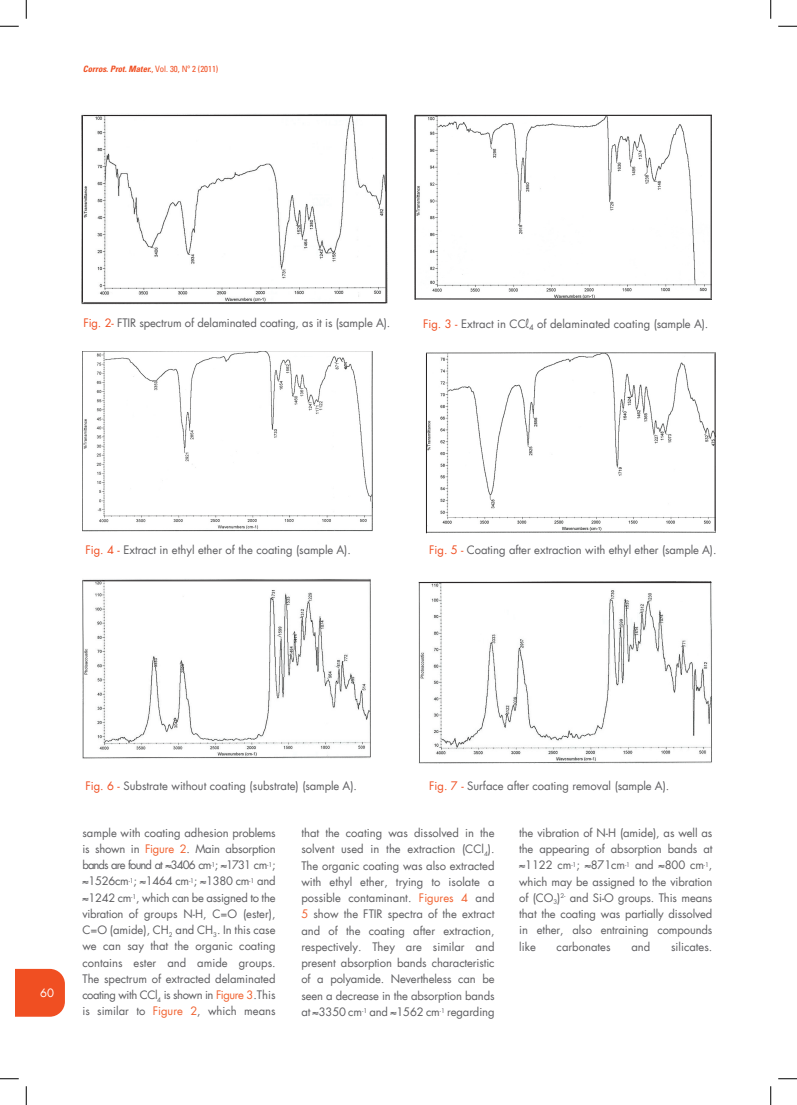
<style>
.page{position:relative;width:797px;height:1105px;background:#fff}
.page>*{position:absolute;margin:0;border:0;box-sizing:border-box;transform-origin:0 0}
.t1{font:11.25px/16.2px "Futura";color:#5e5e61;text-align:justify}
.t2{font:11.25px "Futura";color:#fff}
.t3{font:italic 700 condensed 8.75px "Univers";color:#f04f22}
.s1{font-weight:400;font-style:normal}
.s2{color:#f04f22}
.s3{font-family:"Fineliner Script";font-size:13.75px}
.s4{color:#f16230}
</style>
<div class="page">
<svg style="left:16px;top:969px;width:49px;height:48px;background:#f0572c"></svg>
<img style="left:81px;top:114px;width:306px;height:190px">
<img style="left:414px;top:116px;width:297px;height:183px">
<img style="left:83px;top:351px;width:290px;height:180px">
<img style="left:427px;top:353px;width:288px;height:180px">
<img style="left:82px;top:579px;width:288px;height:180px">
<img style="left:418px;top:582px;width:294px;height:182px">
<hr style="left:83px;top:115px;width:303px;height:1px;background:#231f20">
<hr style="left:83px;top:303px;width:303px;height:1px;background:#231f20">
<hr style="left:83px;top:580px;width:287px;height:1px;background:#231f20">
<hr style="left:414px;top:299px;width:297px;height:1px;background:#231f20">
<hr style="left:414px;top:115px;width:297px;height:1px;background:#231f20">
<hr style="left:82px;top:116px;width:1px;height:187px;background:#231f20">
<hr style="left:385px;top:116px;width:1px;height:187px;background:#231f20">
<hr style="left:415px;top:116px;width:1px;height:182px;background:#231f20">
<hr style="left:426px;top:353px;width:1px;height:180px;background:#231f20">
<hr style="left:710px;top:116px;width:1px;height:182px;background:#231f20">
<hr style="left:714px;top:353px;width:1px;height:178px;background:#231f20">
<hr style="left:419px;top:582px;width:292px;height:1px;background:#231f20">
<svg style="left:0;top:25px;width:19px;height:2px"></svg>
<svg style="left:778px;top:25px;width:19px;height:2px"></svg>
<svg style="left:0;top:1078px;width:19px;height:1px"></svg>
<svg style="left:778px;top:1078px;width:19px;height:1px"></svg>
<svg style="left:25px;top:0;width:2px;height:19px"></svg>
<svg style="left:25px;top:1086px;width:2px;height:19px"></svg>
<svg style="left:770px;top:0;width:1px;height:19px"></svg>
<svg style="left:770px;top:1086px;width:1px;height:19px"></svg>
<p class="t3" style="left:83px;top:64px;width:137px">Corros. Prot. Mater.<span class="s1">, Vol. 30, Nº 2 (2011)</span></p>
<p class="t1" style="left:83px;top:315px;width:308px"><span class="s2">Fig. 2-</span> FTIR spectrum of delaminated coating, as it is (sample A).</p>
<p class="t1" style="left:423px;top:315px;width:287px"><span class="s2">Fig. 3 -</span> Extract in CC<span class="s3">l</span><sub>4</sub> of delaminated coating (sample A).</p>
<p class="t1" style="left:85px;top:542px;width:267px"><span class="s2">Fig. 4 -</span> Extract in ethyl ether of the coating (sample A).</p>
<p class="t1" style="left:429px;top:542px;width:289px"><span class="s2">Fig. 5 -</span> Coating after extraction with ethyl ether (sample A).</p>
<p class="t2" style="left:40px;top:986px;width:15px">60</p>
<p class="t1" style="left:85px;top:778px;width:273px"><span class="s2">Fig. 6 -</span> Substrate without coating (substrate) (sample A).</p>
<p class="t1" style="left:429px;top:778px;width:242px"><span class="s2">Fig. 7 -</span> Surface after coating removal (sample A).</p>
<p class="t1" style="left:82px;top:824px;width:195px">sample with coating adhesion problems is shown in <span class="s4">Figure 2</span>. Main absorption bands are found at ≈3406 cm<sup>-1</sup>; ≈1731 cm<sup>-1</sup>; ≈1526cm<sup>-1</sup>; ≈1464 cm<sup>-1</sup>; ≈1380 cm<sup>-1</sup> and ≈1242 cm<sup>-1</sup>, which can be assigned to the vibration of groups N-H, C=O (ester), C=O (amide), CH<sub>2</sub> and CH<sub>3</sub>. In this case we can say that the organic coating contains ester and amide groups.</p>
<p class="t1" style="left:82px;top:971px;width:195px">The spectrum of extracted delaminated coating with CCl<sub>4</sub> is shown in <span class="s4">Figure 3</span>.This is similar to <span class="s4">Figure 2</span>, which means</p>
<p class="t1" style="left:301px;top:825px;width:195px">that the coating was dissolved in the solvent used in the extraction (CCl<sub>4</sub>).</p>
<p class="t1" style="left:301px;top:857px;width:195px">The organic coating was also extracted with ethyl ether, trying to isolate a possible contaminant. <span class="s4">Figures 4</span> and <span class="s4">5</span> show the FTIR spectra of the extract and of the coating after extraction, respectively. They are similar and present absorption bands characteristic of a polyamide. Nevertheless can be seen a decrease in the absorption bands at ≈3350 cm<sup>-1</sup> and ≈1562 cm<sup>-1</sup> regarding</p>
<p class="t1" style="left:519px;top:825px;width:195px">the vibration of N-H (amide), as well as the appearing of absorption bands at ≈1122 cm<sup>-1</sup>; ≈871cm<sup>-1</sup> and ≈800 cm<sup>-1</sup>, which may be assigned to the vibration of (CO<sub>3</sub>)<sup>2-</sup> and Si-O groups. This means that the coating was partially dissolved in ether, also entraining compounds like</p>
<p class="t1" style="left:556px;top:938px;width:55px">carbonates</p>
<p class="t1" style="left:631px;top:938px;width:20px">and</p>
<p class="t1" style="left:671px;top:938px;width:43px">silicates.</p>
</div>
